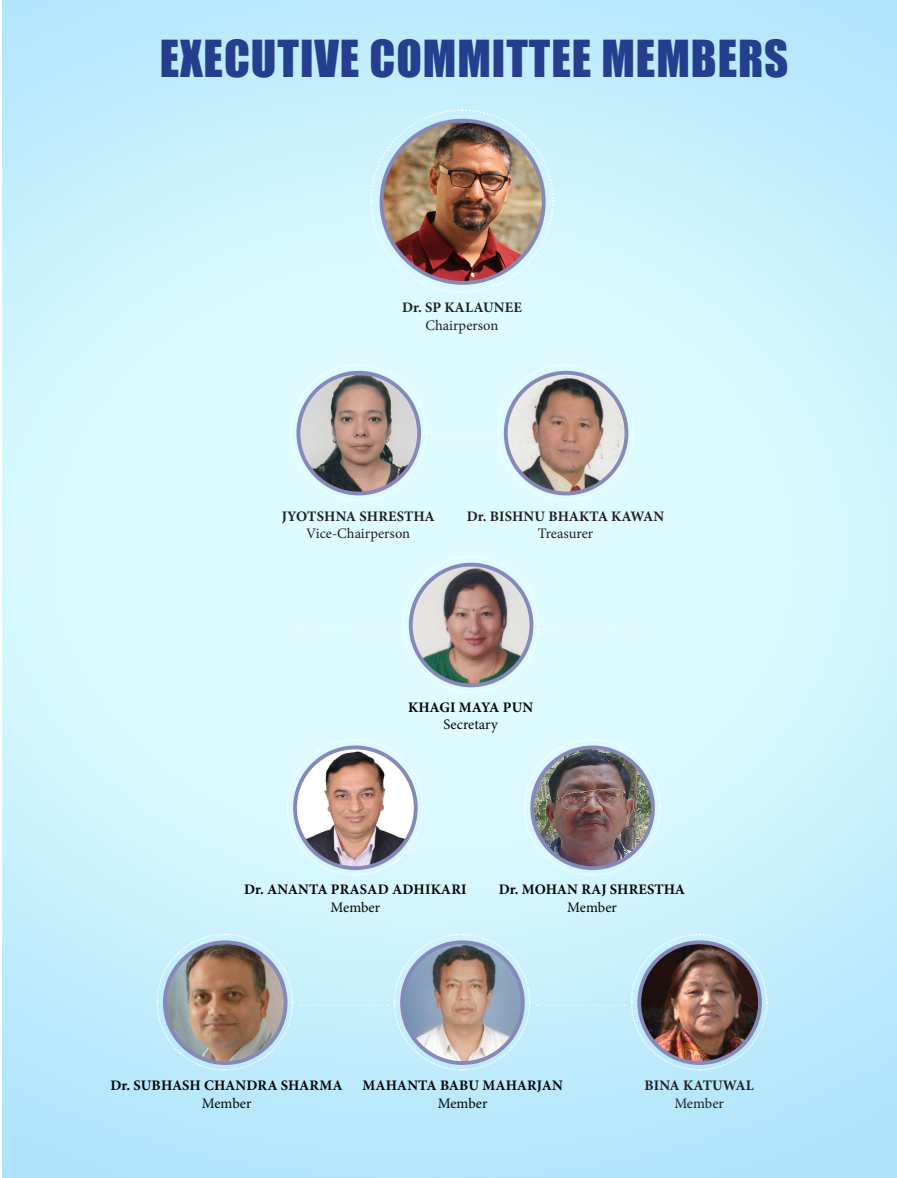
<style>
.page{position:relative;width:897px;height:1178px;background:#fff}
.page>*{position:absolute;margin:0;border:0;box-sizing:border-box;transform-origin:0 0}
.Head{font:46.8px "Impact";letter-spacing:.02em;color:#253f8e}
.Head-2{font:700 14.55px "Minion Pro";letter-spacing:.01em;color:#040503}
.Head-3{font:700 14.55px "Minion Pro";letter-spacing:.005em;color:#231f20}
.Head-4{font:14.55px "Minion Pro";color:#231f20}
.Head-5{font:14.55px "Minion Pro";color:#040503}
</style>
<div class="page">
<svg style="left:369px;top:108px;width:185px;height:185px"></svg>
<img style="left:381px;top:122px;width:162px;height:161px">
<div style="left:379px;top:119px;width:166px;height:166px;border:4px solid #8688ba;border-radius:50%"></div>
<svg style="left:289px;top:364px;width:345px;height:137px"></svg>
<svg style="left:286px;top:738px;width:138px;height:138px"></svg>
<img style="left:295px;top:747px;width:120px;height:121px;border-radius:60px">
<div style="left:293px;top:745px;width:124px;height:124px;border:4px solid #8688ba;border-radius:50%"></div>
<svg style="left:523px;top:738px;width:138px;height:138px"></svg>
<img style="left:532px;top:747px;width:120px;height:121px">
<div style="left:530px;top:745px;width:124px;height:124px;border:4px solid #8688ba;border-radius:50%"></div>
<svg style="left:300px;top:628px;width:88px;height:2px"></svg>
<svg style="left:401px;top:555px;width:224px;height:138px"></svg>
<svg style="left:156px;top:933px;width:137px;height:137px"></svg>
<img style="left:165px;top:942px;width:120px;height:120px;border-radius:60px">
<div style="left:163px;top:940px;width:124px;height:124px;border:4px solid #8688ba;border-radius:50%"></div>
<svg style="left:300px;top:933px;width:230px;height:137px"></svg>
<svg style="left:537px;top:933px;width:231px;height:137px"></svg>
<p class="Head" style="left:160px;top:23px;width:630px">EXECUTIVE COMMITTEE MEMBERS</p>
<p class="Head-3" style="left:402px;top:297px;width:121px">Dr. SP KALAUNEE</p>
<p class="Head-4" style="left:425px;top:315px;width:75px">Chairperson</p>
<p class="Head-3" style="left:282px;top:505px;width:154px">JYOTSHNA SHRESTHA</p>
<p class="Head-4" style="left:306px;top:523px;width:105px">Vice-Chairperson</p>
<p class="Head-3" style="left:467px;top:505px;width:199px">Dr. BISHNU BHAKTA KAWAN</p>
<p class="Head-4" style="left:538px;top:523px;width:57px">Treasurer</p>
<p class="Head-2" style="left:408px;top:696px;width:127px">KHAGI MAYA PUN</p>
<p class="Head-5" style="left:443px;top:714px;width:56px">Secretary</p>
<p class="Head-2" style="left:244px;top:879px;width:224px">Dr. ANANTA PRASAD ADHIKARI</p>
<p class="Head-5" style="left:330px;top:897px;width:51px">Member</p>
<p class="Head-2" style="left:499px;top:879px;width:188px">Dr. MOHAN RAJ SHRESTHA</p>
<p class="Head-5" style="left:567px;top:897px;width:51px">Member</p>
<p class="Head-2" style="left:111px;top:1075px;width:233px">Dr. SUBHASH CHANDRA SHARMA</p>
<p class="Head-5" style="left:202px;top:1092px;width:51px">Member</p>
<p class="Head-2" style="left:362px;top:1075px;width:202px">MAHANTA BABU MAHARJAN</p>
<p class="Head-5" style="left:438px;top:1092px;width:51px">Member</p>
<p class="Head-3" style="left:644px;top:1075px;width:111px">BINA KATUWAL</p>
<p class="Head-4" style="left:674px;top:1092px;width:51px">Member</p>
</div>
